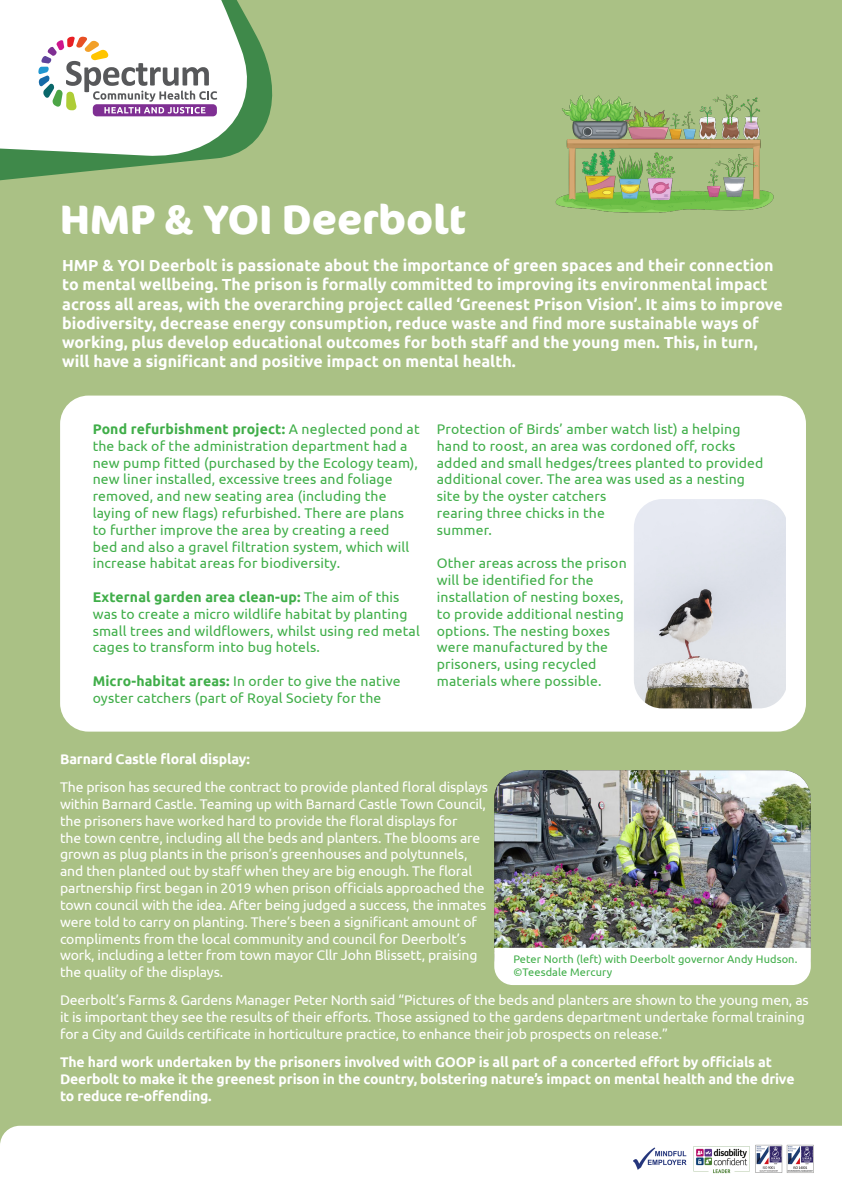
<style>
.page{position:relative;width:842px;height:1191px;background:#aac185}
.page>*{position:absolute;margin:0;border:0;box-sizing:border-box;transform-origin:0 0}
.t1{font:700 41px "Cocon Pro";color:#fff}
.t2{font:700 16px/19.2px "Ubuntu";color:#fff}
.t3{font:14px/16.8px "Ubuntu";letter-spacing:.01em;color:#40ae49}
.t4{font:14px/16.8px "Ubuntu";letter-spacing:-.01em;color:#fff}
.t5{font:700 14px/16.8px "Ubuntu";letter-spacing:-.01em;color:#fff}
.t6{font:11px/13.2px "Ubuntu";letter-spacing:.01em;color:#40ae49}
.s1{font-weight:700}
</style>
<div class="page">
<svg style="left:0;top:53px;width:273px;height:128px"></svg>
<svg style="left:0;top:0;width:264px;height:159px;background:#d8e6d8"></svg>
<svg style="left:93px;top:104px;width:124px;height:12px"></svg>
<svg style="left:38px;top:37px;width:179px;height:76px;background:#d7d1d4"></svg>
<div style="left:60px;top:395px;width:746px;height:336px;background:#fff;border-radius:28px"></div>
<img style="left:494px;top:770px;width:317px;height:177px">
<div style="left:0;top:1125px;width:842px;height:66px;background:#fff"></div>
<img style="left:634px;top:1136px;width:192px;height:45px">
<img style="left:634px;top:499px;width:152px;height:209px">
<img style="left:555px;top:94px;width:219px;height:119px">
<div style="left:494px;top:947px;width:317px;height:38px;background:#fff"></div>
<p class="t1" style="left:60px;top:191px;width:407px">HMP &amp; YOI Deerbolt</p>
<p class="t2" style="left:62px;top:256px;width:722px">HMP &amp; YOI Deerbolt is passionate about the importance of green spaces and their connection to mental wellbeing. The prison is formally committed to improving its environmental impact across all areas, with the overarching project called ‘Greenest Prison Vision’. It aims to improve biodiversity, decrease energy consumption, reduce waste and find more sustainable ways of working, plus develop educational outcomes for both staff and the young men. This, in turn, will have a significant and positive impact on mental health.</p>
<p class="t3" style="left:93px;top:420px;width:328px"><span class="s1">Pond refurbishment project:</span> A neglected pond at the back of the administration department had a new pump fitted (purchased by the Ecology team), new liner installed, excessive trees and foliage removed, and new seating area (including the laying of new flags) refurbished. There are plans to further improve the area by creating a reed<br>bed and also a gravel filtration system, which will increase habitat areas for biodiversity.</p>
<p class="t3" style="left:93px;top:588px;width:329px"><span class="s1">External garden area clean-up:</span> The aim of this was to create a micro wildlife habitat by planting small trees and wildflowers, whilst using red metal cages to transform into bug hotels.</p>
<p class="t3" style="left:93px;top:672px;width:309px"><span class="s1">Micro-habitat areas:</span> In order to give the native oyster catchers (part of Royal Society for the</p>
<p class="t3" style="left:437px;top:420px;width:328px">Protection of Birds’ amber watch list) a helping hand to roost, an area was cordoned off, rocks added and small hedges/trees planted to provided additional cover. The area was used as a nesting site by the oyster catchers<br>rearing three chicks in the<br>summer.</p>
<p class="t3" style="left:437px;top:554px;width:191px">Other areas across the prison will be identified for the installation of nesting boxes, to provide additional nesting options. The nesting boxes were manufactured by the prisoners, using recycled materials where possible.</p>
<p class="t5" style="left:60px;top:750px;width:191px">Barnard Castle floral display:</p>
<p class="t4" style="left:60px;top:778px;width:429px">The prison has secured the contract to provide planted floral displays within Barnard Castle. Teaming up with Barnard Castle Town Council, the prisoners have worked hard to provide the floral displays for<br>the town centre, including all the beds and planters. The blooms are grown as plug plants in the prison’s greenhouses and polytunnels, and then planted out by staff when they are big enough. The floral partnership first began in 2019 when prison officials approached the town council with the idea. After being judged a success, the inmates were told to carry on planting. There’s been a significant amount of compliments from the local community and council for Deerbolt’s work, including a letter from town mayor Cllr John Blissett, praising the quality of the displays.</p>
<p class="t4" style="left:60px;top:991px;width:750px">Deerbolt’s Farms &amp; Gardens Manager Peter North said “Pictures of the beds and planters are shown to the young men, as it is important they see the results of their efforts. Those assigned to the gardens department undertake formal training for a City and Guilds certificate in horticulture practice, to enhance their job prospects on release.”</p>
<p class="t5" style="left:60px;top:1053px;width:736px">The hard work undertaken by the prisoners involved with GOOP is all part of a concerted effort by officials at<br>Deerbolt to make it the greenest prison in the country, bolstering nature’s impact on mental health and the drive to reduce re-offending.</p>
<p class="t6" style="left:513px;top:952px;width:286px">Peter North (left) with Deerbolt governor Andy Hudson. ©Teesdale Mercury</p>
</div>
